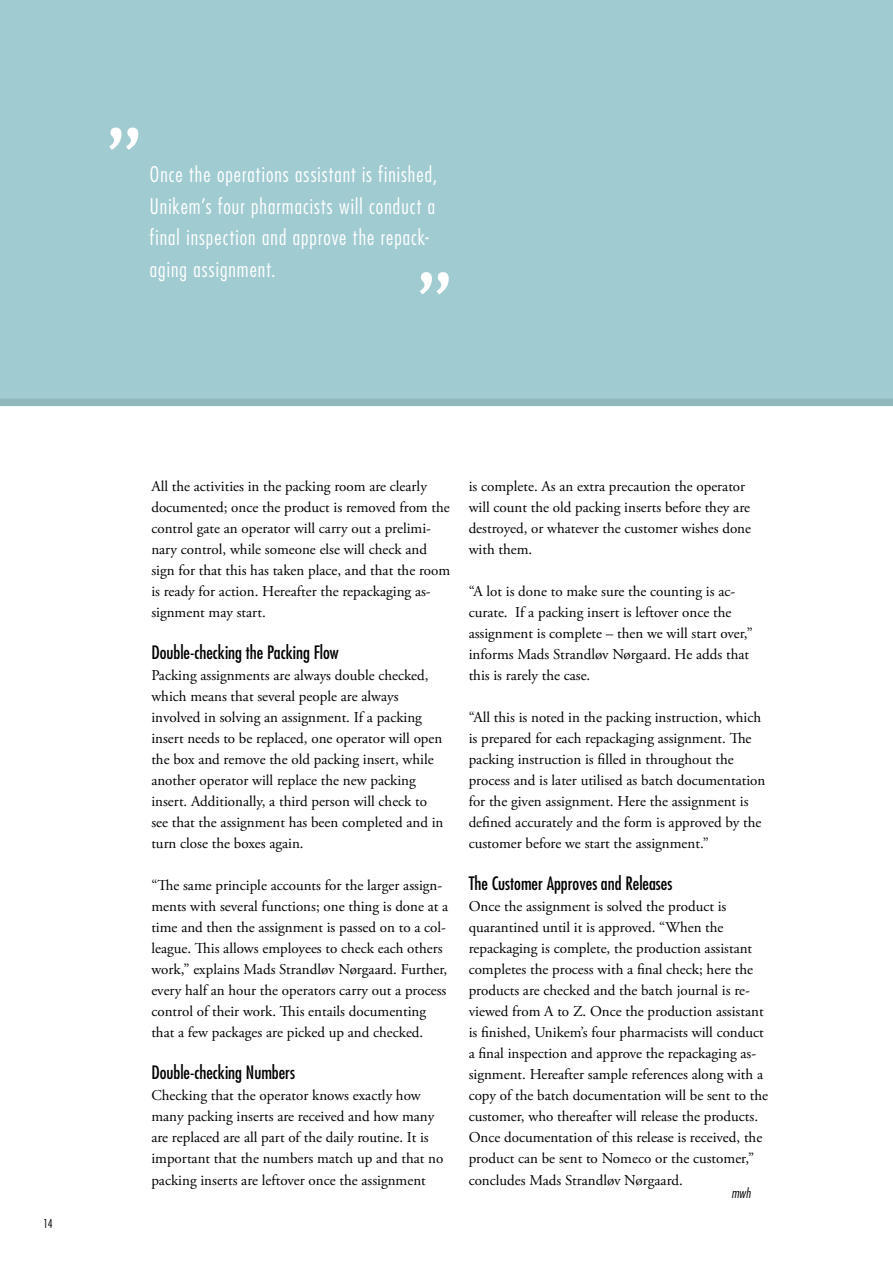
<style>
.page{position:relative;width:893px;height:1263px;background:#fff}
.page>*{position:absolute;margin:0;border:0;box-sizing:border-box;transform-origin:0 0}
.brød{font:75px "Trebuchet MS";color:#fff}
.Overskrift_-_rød{font:300 condensed 21px/31.5px "Futura";letter-spacing:.05em;color:#fff}
.mellemrubrik{font:condensed 18px "Futura";color:#000}
.brød-2{font:15px/21px "Adobe Garamond Pro";color:#000}
.brød-3{font:italic 300 condensed 13.5px "Futura";color:#000}
.t1{font:300 condensed 12px "Futura";color:#000}
</style>
<div class="page">
<div style="left:0;top:0;width:893px;height:402px;background:#a0cbd1"></div>
<div style="left:0;top:399px;width:893px;height:7px;background:#90b7bc"></div>
<p class="brød" style="left:103px;top:112px;width:41px">”</p>
<p class="Overskrift_-_rød" style="left:150px;top:159px;width:289px">Once the operations assistant is finished, Unikem’s four pharmacists will conduct a final inspection and approve the repack&shy;aging assignment.</p>
<p class="brød" style="left:414px;top:257px;width:41px">”</p>
<p class="t1" style="left:43px;top:1217px;width:11px">14</p>
<p class="brød-2" style="left:151px;top:477px;width:300px">All the activities in the packing room are clearly documented; once the product is removed from the control gate an operator will carry out a prelimi&shy;nary control, while someone else will check and sign for that this has taken place, and that the room is ready for action. Hereafter the repackaging as&shy;signment may start.</p>
<p class="mellemrubrik" style="left:151px;top:642px;width:189px">Double-checking the Packing Flow</p>
<p class="brød-2" style="left:151px;top:666px;width:294px">Packing assignments are always double checked, which means that several people are always involved in solving an assignment. If a packing insert needs to be replaced, one operator will open the box and remove the old packing insert, while another operator will replace the new packing insert. Additionally, a third person will check to see that the assignment has been completed and in turn close the boxes again.</p>
<p class="brød-2" style="left:151px;top:876px;width:298px">“The same principle accounts for the larger assign&shy;ments with several functions; one thing is done at a time and then the assignment is passed on to a col&shy;league. This allows employees to check each others work,” explains Mads Strandløv Nørgaard. Further, every half an hour the operators carry out a process control of their work. This entails documenting that a few packages are picked up and checked.</p>
<p class="mellemrubrik" style="left:151px;top:1062px;width:145px">Double-checking Numbers</p>
<p class="brød-2" style="left:151px;top:1086px;width:293px">Checking that the operator knows exactly how many packing inserts are received and how many are replaced are all part of the daily routine. It is important that the numbers match up and that no packing inserts are leftover once the assignment</p>
<p class="brød-2" style="left:469px;top:477px;width:284px">is complete. As an extra precaution the operator will count the old packing inserts before they are destroyed, or whatever the customer wishes done with them.</p>
<p class="brød-2" style="left:469px;top:582px;width:286px">“A lot is done to make sure the counting is ac&shy;curate. If a packing insert is leftover once the assignment is complete – then we will start over,” informs Mads Strandløv Nørgaard. He adds that this is rarely the case.</p>
<p class="brød-2" style="left:469px;top:708px;width:298px">“All this is noted in the packing instruction, which is prepared for each repackaging assignment. The packing instruction is filled in throughout the process and is later utilised as batch documentation for the given assignment. Here the assignment is defined accurately and the form is approved by the customer before we start the assignment.”</p>
<p class="mellemrubrik" style="left:469px;top:873px;width:205px">The Customer Approves and Releases</p>
<p class="brød-2" style="left:469px;top:897px;width:301px">Once the assignment is solved the product is quarantined until it is approved. “When the repackaging is complete, the production assistant completes the process with a final check; here the products are checked and the batch journal is re&shy;viewed from A to Z. Once the production assistant is finished, Unikem’s four pharmacists will conduct a final inspection and approve the repackaging as&shy;signment. Hereafter sample references along with a copy of the batch documentation will be sent to the customer, who thereafter will release the products.<br>Once documentation of this release is received, the product can be sent to Nomeco or the customer,” concludes Mads Strandløv Nørgaard.</p>
<p class="brød-3" style="left:731px;top:1185px;width:21px">mwh</p>
</div>
